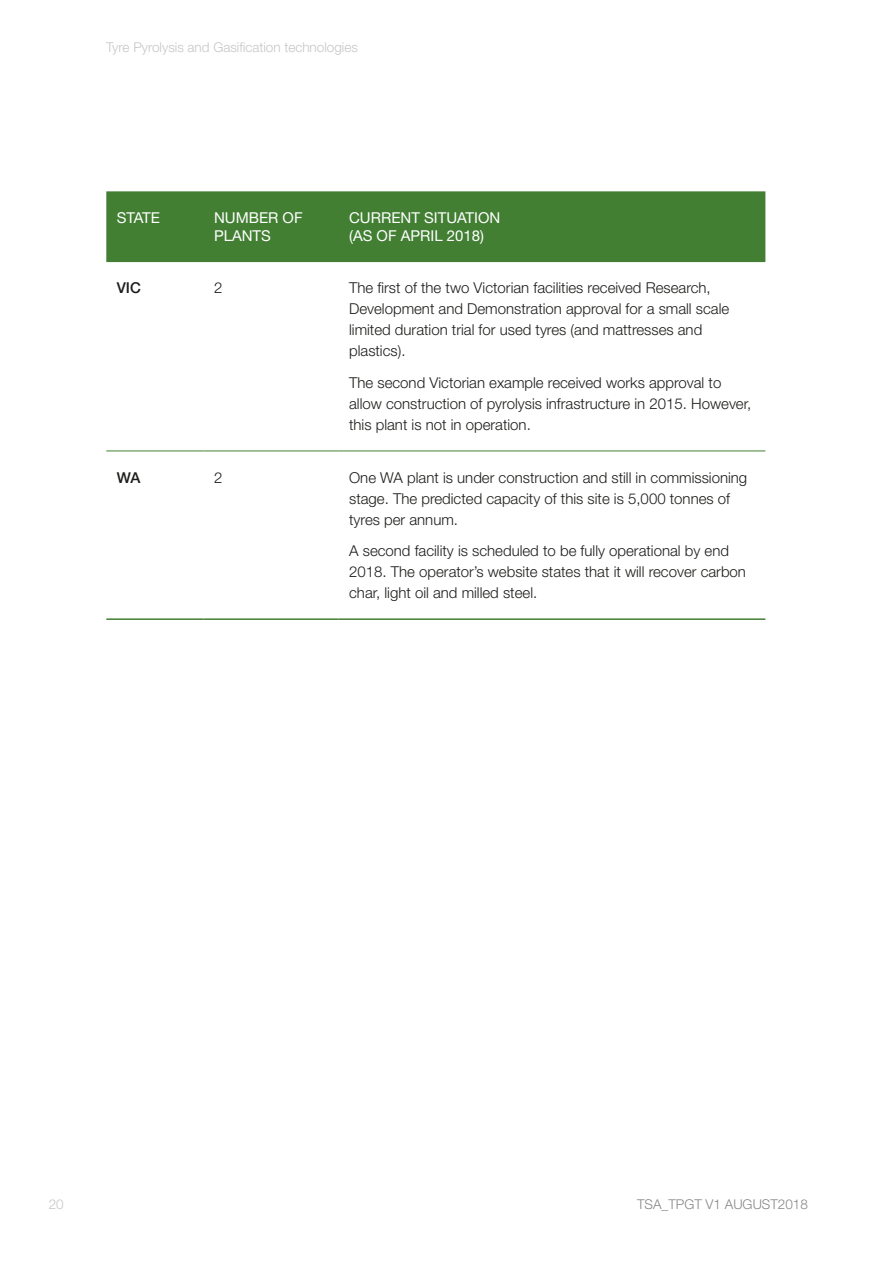
<style>
.page{position:relative;width:893px;height:1263px;background:#fff}
.page>*{position:absolute;margin:0;border:0;box-sizing:border-box;transform-origin:0 0}
.t1{font:300 15px/21px "Helvetica Neue LT Std";color:#1d1d1b}
.t2{font:15px/18px "Helvetica Neue LT Std";color:#fff}
.t3{font:500 15px "Helvetica Neue LT Std";color:#1d1d1b}
.t4{font:300 13.5px "Helvetica Neue LT Std";color:#c6c6c6}
.t5{font:300 13.5px "Helvetica Neue LT Std";color:#878787}
</style>
<div class="page">
<div style="left:106px;top:191px;width:659px;height:71px;background:#427f33"></div>
<hr style="left:106px;top:451px;width:97px;height:1px;background:#427f33">
<hr style="left:106px;top:618px;width:97px;height:2px;background:#427f33">
<hr style="left:203px;top:451px;width:136px;height:1px;background:#427f33">
<hr style="left:203px;top:618px;width:136px;height:2px;background:#427f33">
<hr style="left:339px;top:451px;width:426px;height:1px;background:#427f33">
<hr style="left:339px;top:618px;width:426px;height:2px;background:#427f33">
<p class="t4" style="left:106px;top:39px;width:253px">Tyre Pyrolysis and Gasification technologies</p>
<p class="t2" style="left:117px;top:209px;width:45px">STATE</p>
<p class="t2" style="left:214px;top:209px;width:90px">NUMBER OF<br>PLANTS</p>
<p class="t2" style="left:349px;top:209px;width:153px">CURRENT SITUATION (AS OF APRIL 2018)</p>
<p class="t3" style="left:117px;top:279px;width:26px">VIC</p>
<p class="t1" style="left:214px;top:277px;width:10px">2</p>
<p class="t1" style="left:349px;top:277px;width:382px">The first of the two Victorian facilities received Research, Development and Demonstration approval for a small scale limited duration trial for used tyres (and mattresses and plastics).</p>
<p class="t1" style="left:349px;top:372px;width:404px">The second Victorian example received works approval to allow construction of pyrolysis infrastructure in 2015. However, this plant is not in operation.</p>
<p class="t3" style="left:117px;top:468px;width:25px">WA</p>
<p class="t1" style="left:214px;top:466px;width:10px">2</p>
<p class="t1" style="left:349px;top:466px;width:400px">One WA plant is under construction and still in commissioning stage. The predicted capacity of this site is 5,000 tonnes of tyres per annum.</p>
<p class="t1" style="left:349px;top:540px;width:398px">A second facility is scheduled to be fully operational by end<br>2018. The operator’s website states that it will recover carbon char, light oil and milled steel.</p>
<p class="t4" style="left:49px;top:1196px;width:17px">20</p>
<p class="t5" style="left:637px;top:1196px;width:172px">TSA_TPGT V1 AUGUST2018</p>
</div>
